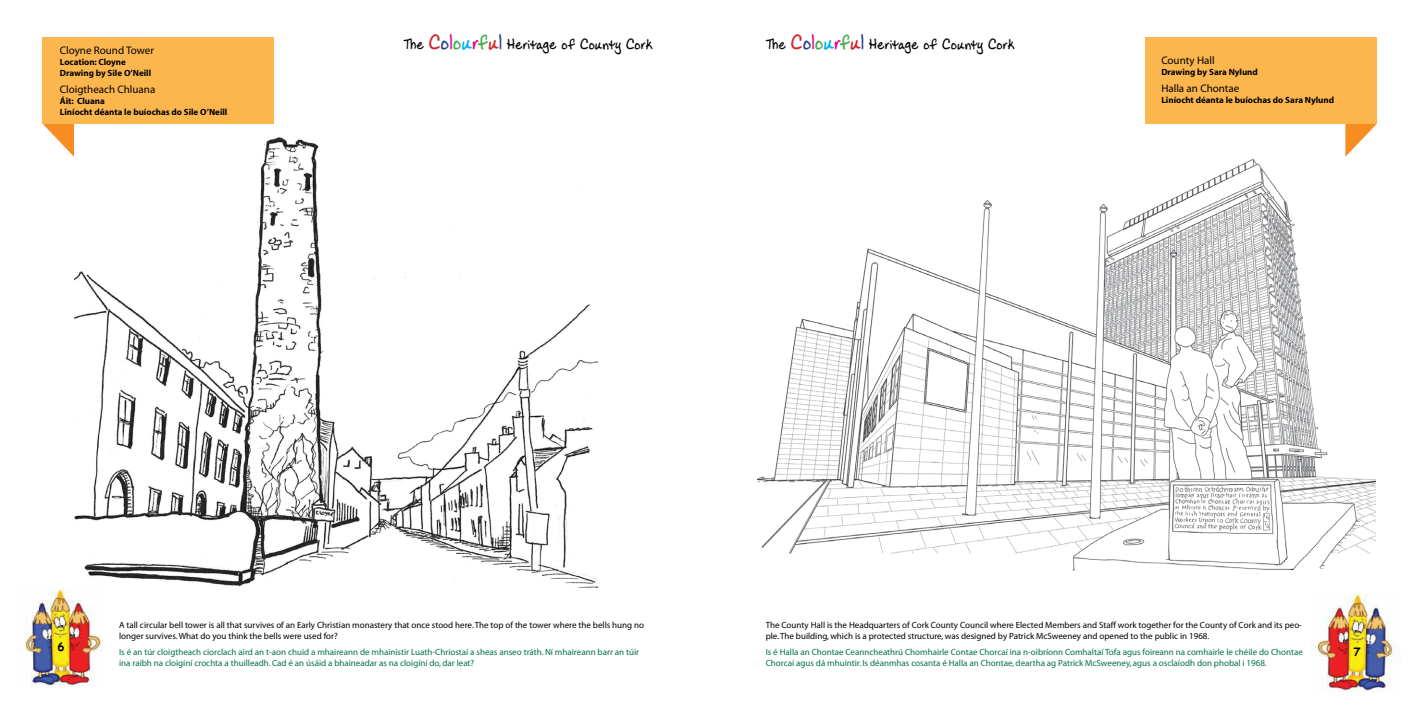
<style>
.page{position:relative;width:1418px;height:709px;background:#fff}
.page>*{position:absolute;margin:0;border:0;box-sizing:border-box;transform-origin:0 0}
.t1{font:18px "Ladylike BB";color:#000}
.t2{font:700 11.5px "Comic Sans MS";color:#000}
.t3{font:11px "Myriad";color:#000}
.t4{font:9px/10.8px "Myriad";color:#04704b}
.t5{font:9px/10.8px "Myriad";color:#000}
.t6{font:700 9px/11px "Myriad";color:#000}
.s1{font-size:25px;color:#d2232a}
.s2{font-size:25px;color:#25408f}
.s3{font-size:25px;color:#ec008c}
.s4{font-size:25px;color:#41ad49}
.s5{font-size:25px;color:#00aeef}
</style>
<div class="page">
<img style="left:1315px;top:594px;width:85px;height:99px">
<img style="left:25px;top:589px;width:80px;height:99px">
<img style="left:74px;top:137px;width:523px;height:450px">
<img style="left:757px;top:159px;width:618px;height:411px">
<svg style="left:43px;top:124px;width:31px;height:33px"></svg>
<div style="left:43px;top:37px;width:231px;height:87px;background:#fcb64e"></div>
<svg style="left:1345px;top:124px;width:31px;height:33px"></svg>
<div style="left:1145px;top:37px;width:231px;height:87px;background:#fcb64e"></div>
<p class="t3" style="left:60px;top:45px;width:96px">Cloyne Round Tower</p>
<p class="t6" style="left:60px;top:57px;width:93px">Location: Cloyne<br>Drawing by Sile O’Neill</p>
<p class="t3" style="left:60px;top:84px;width:97px">Cloigtheach Chluana</p>
<p class="t6" style="left:60px;top:96px;width:169px">Áit: Cluana<br>Liníocht déanta le buíochas do Sile O’Neill</p>
<h1 class="t1" style="left:403px;top:37px;width:250px">The <span class="s1">C</span><span class="s2">o</span><span class="s3">l</span><span class="s4">o</span><span class="s5">u</span><span class="s3">r</span><span class="s4">f</span><span class="s1">u</span><span class="s2">l</span> Heritage of County Cork</h1>
<h1 class="t1" style="left:765px;top:37px;width:250px">The <span class="s1">C</span><span class="s2">o</span><span class="s3">l</span><span class="s4">o</span><span class="s5">u</span><span class="s3">r</span><span class="s4">f</span><span class="s1">u</span><span class="s2">l</span> Heritage of County Cork</h1>
<p class="t3" style="left:1161px;top:55px;width:55px">County Hall</p>
<p class="t6" style="left:1161px;top:67px;width:98px">Drawing by Sara Nylund</p>
<p class="t3" style="left:1161px;top:83px;width:80px">Halla an Chontae</p>
<p class="t6" style="left:1161px;top:95px;width:174px">Liníocht déanta le buíochas do Sara Nylund</p>
<p class="t2" style="left:57px;top:638px;width:9px">6</p>
<p class="t5" style="left:119px;top:620px;width:526px">A tall circular bell tower is all that survives of an Early Christian monastery that once stood here. The top of the tower where the bells hung no longer survives. What do you think the bells were used for?</p>
<p class="t4" style="left:119px;top:647px;width:521px">Is é an túr cloigtheach ciorclach aird an t-aon chuid a mhaireann de mhainistir Luath-Chríostaí a sheas anseo tráth. Ní mhaireann barr an túir ina raibh na cloigíní crochta a thuilleadh. Cad é an úsáid a bhaineadar as na cloigíní do, dar leat?</p>
<p class="t5" style="left:765px;top:620px;width:538px">The County Hall is the Headquarters of Cork County Council where Elected Members and Staff work together for the County of Cork and its peo&shy;ple. The building, which is a protected structure, was designed by Patrick McSweeney and opened to the public in 1968.</p>
<p class="t4" style="left:765px;top:647px;width:539px">Is é Halla an Chontae Ceanncheathrú Chomhairle Contae Chorcaí ina n-oibríonn Comhaltaí Tofa agus foireann na comhairle le chéile do Chontae<br>Chorcaí agus dá mhuintir. Is déanmhas cosanta é Halla an Chontae, deartha ag Patrick McSweeney, agus a osclaíodh don phobal i 1968.</p>
<p class="t2" style="left:1353px;top:643px;width:9px">7</p>
</div>
